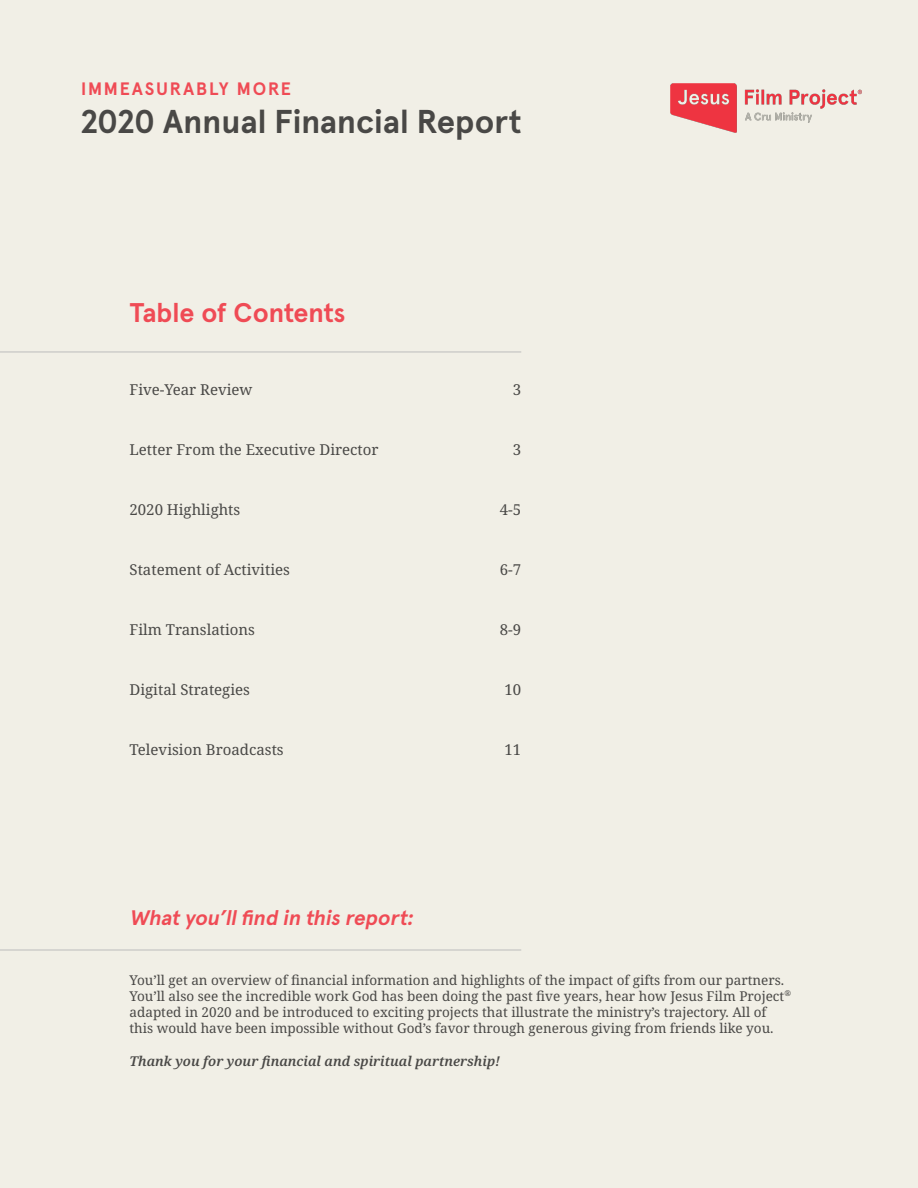
<style>
.page{position:relative;width:918px;height:1188px;background:#f1efe6}
.page>*{position:absolute;margin:0;border:0;box-sizing:border-box;transform-origin:0 0}
.t1{font:700 33px "Apercu Pro";color:#494846}
.t2{font:700 27px "Apercu Pro";color:#ef4b55}
.t3{font:italic 700 21px "Apercu Pro";color:#ef4b55}
.t4{font:700 18px "Apercu Pro";letter-spacing:.1em;color:#ef4b55}
.t5{font:15px "Noto Serif";color:#494846}
.t6{font:13.5px "Noto Serif";color:#494846}
.t7{font:italic 600 13.5px "Noto Serif";color:#494846}
</style>
<div class="page">
<hr style="left:0;top:351px;width:521px;height:2px;background:#cecdca">
<hr style="left:0;top:949px;width:521px;height:2px;background:#cecdca">
<img style="left:671px;top:84px;width:191px;height:49px">
<p class="t4" style="left:81px;top:75px;width:212px">IMMEASURABLY MORE</p>
<p class="t1" style="left:81px;top:95px;width:442px">2020 Annual Financial Report</p>
<p class="t2" style="left:130px;top:292px;width:218px">Table of Contents</p>
<p class="t5" style="left:130px;top:379px;width:125px">Five-Year Review</p>
<p class="t5" style="left:513px;top:379px;width:10px">3</p>
<p class="t5" style="left:130px;top:439px;width:251px">Letter From the Executive Director</p>
<p class="t5" style="left:513px;top:439px;width:10px">3</p>
<p class="t5" style="left:130px;top:499px;width:112px">2020 Highlights</p>
<p class="t5" style="left:500px;top:499px;width:23px">4-5</p>
<p class="t5" style="left:130px;top:559px;width:162px">Statement of Activities</p>
<p class="t5" style="left:500px;top:559px;width:23px">6-7</p>
<p class="t5" style="left:130px;top:619px;width:127px">Film Translations</p>
<p class="t5" style="left:500px;top:619px;width:23px">8-9</p>
<p class="t5" style="left:130px;top:679px;width:122px">Digital Strategies</p>
<p class="t5" style="left:505px;top:679px;width:18px">10</p>
<p class="t5" style="left:130px;top:739px;width:156px">Television Broadcasts</p>
<p class="t5" style="left:505px;top:739px;width:18px">11</p>
<p class="t3" style="left:130px;top:901px;width:290px">Whatyou’llfind in thisreport:</p>
<p class="t6" style="left:130px;top:970px;width:656px">You’ll get an overview of financial information and highlights of the impact of gifts from our partners.</p>
<p class="t6" style="left:130px;top:987px;width:663px">You’ll also see the incredible work God has been doing the past five years, hear how Jesus Film Project<sup>®</sup></p>
<p class="t6" style="left:130px;top:1003px;width:639px">adapted in 2020 and be introduced to exciting projects that illustrate the ministry’s trajectory. All of</p>
<p class="t6" style="left:130px;top:1019px;width:646px">this would have been impossible without God’s favor through generous giving from friends like you.</p>
<p class="t7" style="left:130px;top:1051px;width:372px">Thank you for your financial and spiritual partnership!</p>
</div>
